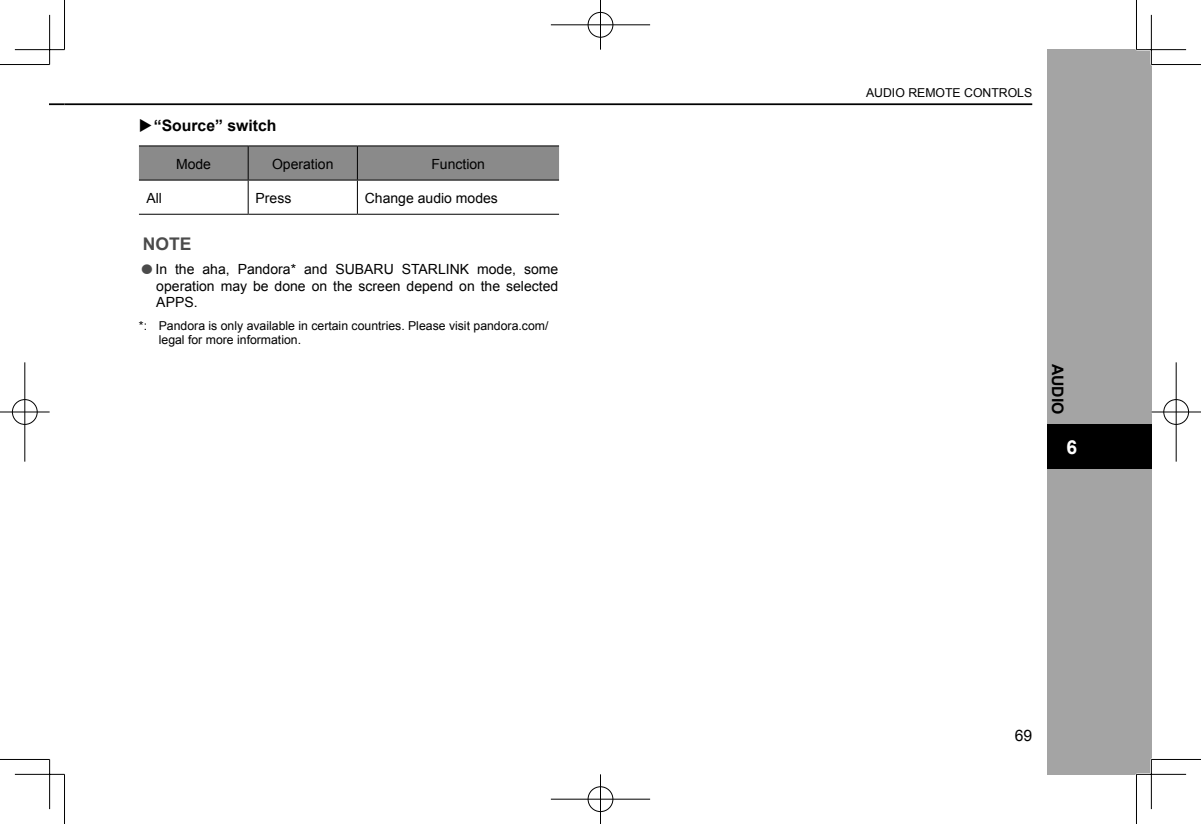
<style>
.page{position:relative;width:1201px;height:824px;background:#fff}
.page>*{position:absolute;margin:0;border:0;box-sizing:border-box;transform-origin:0 0}
.t1{font:700 19.25px "Arial";color:#fff}
.t2{font:700 17.5px "Arial";color:#4b4b4b}
.t3{font:700 15.75px "Arial";color:#000}
.t4{font:15.75px "Arial";color:#000}
.t5{font:14px/16.8px "Arial";color:#000;text-align:justify}
.t6{font:12.25px/14.7px "Arial";color:#000}
.s1{color:#4b4b4b}
</style>
<div class="page">
<svg style="left:50px;top:103px;width:14px;height:2px"></svg>
<div style="left:139px;top:146px;width:420px;height:34px;background:#8a8a8a"></div>
<hr style="left:139px;top:145px;width:109px;height:1px;background:#000">
<hr style="left:139px;top:180px;width:109px;height:1px;background:#000">
<hr style="left:248px;top:145px;width:109px;height:1px;background:#000">
<hr style="left:248px;top:146px;width:1px;height:34px;background:#000">
<hr style="left:248px;top:180px;width:109px;height:1px;background:#000">
<hr style="left:357px;top:145px;width:202px;height:1px;background:#000">
<hr style="left:357px;top:146px;width:1px;height:34px;background:#000">
<hr style="left:357px;top:180px;width:202px;height:1px;background:#000">
<hr style="left:139px;top:214px;width:109px;height:1px;background:#000">
<hr style="left:248px;top:180px;width:1px;height:34px;background:#000">
<hr style="left:248px;top:214px;width:109px;height:1px;background:#000">
<hr style="left:357px;top:180px;width:1px;height:34px;background:#000">
<hr style="left:357px;top:214px;width:202px;height:1px;background:#000">
<div style="left:1047px;top:50px;width:104px;height:724px;background:#a4a4a4"></div>
<hr style="left:64px;top:103px;width:968px;height:2px;background:#000">
<div style="left:1047px;top:424px;width:104px;height:45px;background:#000"></div>
<hr style="left:1136px;top:48px;width:50px;height:3px;background:#fff">
<hr style="left:1136px;top:773px;width:50px;height:2px;background:#fff">
<hr style="left:1150px;top:15px;width:2px;height:49px;background:#fff">
<hr style="left:1150px;top:759px;width:2px;height:50px;background:#fff">
<hr style="left:0;top:64px;width:50px;height:1px;background:#000">
<hr style="left:1151px;top:64px;width:49px;height:1px;background:#000">
<hr style="left:0;top:759px;width:50px;height:1px;background:#000">
<hr style="left:1151px;top:759px;width:49px;height:1px;background:#000">
<hr style="left:64px;top:0;width:1px;height:50px;background:#000">
<hr style="left:64px;top:774px;width:1px;height:49px;background:#000">
<hr style="left:1136px;top:0;width:1px;height:50px;background:#000">
<hr style="left:1136px;top:774px;width:1px;height:49px;background:#000">
<hr style="left:15px;top:49px;width:49px;height:1px;background:#000">
<hr style="left:1136px;top:49px;width:50px;height:1px;background:#000">
<hr style="left:15px;top:774px;width:49px;height:1px;background:#000">
<hr style="left:1136px;top:774px;width:50px;height:1px;background:#000">
<hr style="left:49px;top:15px;width:1px;height:49px;background:#000">
<hr style="left:49px;top:759px;width:1px;height:50px;background:#000">
<hr style="left:1151px;top:15px;width:1px;height:49px;background:#000">
<hr style="left:1151px;top:759px;width:1px;height:50px;background:#000">
<div style="left:587px;top:11px;width:27px;height:27px;border:2px solid #fff;border-radius:50%"></div>
<hr style="left:551px;top:24px;width:99px;height:2px;background:#fff">
<hr style="left:599px;top:0;width:2px;height:50px;background:#fff">
<div style="left:588px;top:12px;width:25px;height:25px;border:1px solid #000;border-radius:50%"></div>
<hr style="left:551px;top:25px;width:99px;height:1px;background:#000">
<hr style="left:600px;top:0;width:1px;height:50px;background:#000">
<div style="left:587px;top:785px;width:27px;height:27px;border:2px solid #fff;border-radius:50%"></div>
<hr style="left:551px;top:797px;width:99px;height:3px;background:#fff">
<hr style="left:599px;top:774px;width:2px;height:49px;background:#fff">
<div style="left:588px;top:786px;width:25px;height:25px;border:1px solid #000;border-radius:50%"></div>
<hr style="left:551px;top:798px;width:99px;height:1px;background:#000">
<hr style="left:600px;top:774px;width:1px;height:49px;background:#000">
<div style="left:11px;top:398px;width:27px;height:27px;border:2px solid #fff;border-radius:50%"></div>
<hr style="left:0;top:410px;width:50px;height:3px;background:#fff">
<hr style="left:24px;top:362px;width:2px;height:99px;background:#fff">
<div style="left:12px;top:399px;width:25px;height:25px;border:1px solid #000;border-radius:50%"></div>
<hr style="left:0;top:411px;width:50px;height:1px;background:#000">
<hr style="left:25px;top:362px;width:1px;height:99px;background:#000">
<div style="left:1162px;top:398px;width:27px;height:27px;border:2px solid #fff;border-radius:50%"></div>
<hr style="left:1151px;top:410px;width:49px;height:3px;background:#fff">
<hr style="left:1174px;top:362px;width:3px;height:99px;background:#fff">
<div style="left:1163px;top:399px;width:25px;height:25px;border:1px solid #000;border-radius:50%"></div>
<hr style="left:1151px;top:411px;width:49px;height:1px;background:#000">
<hr style="left:1175px;top:362px;width:1px;height:99px;background:#000">
<p class="t3" style="left:154px;top:114px;width:124px">“Source” switch</p>
<p class="t5" style="left:176px;top:156px;width:37px">Mode</p>
<p class="t5" style="left:272px;top:156px;width:63px">Operation</p>
<p class="t5" style="left:431px;top:156px;width:55px">Function</p>
<p class="t5" style="left:146px;top:190px;width:17px">All</p>
<p class="t5" style="left:256px;top:190px;width:37px">Press</p>
<p class="t5" style="left:365px;top:190px;width:135px">Change audio modes</p>
<p class="t2" style="left:143px;top:232px;width:50px">NOTE</p>
<p class="t5" style="left:156px;top:260px;width:403px;text-indent:-15px"><span class="s1">●</span> In the aha, Pandora* and SUBARU STARLINK mode, some operation may be done on the screen depend on the selected APPS.</p>
<p class="t6" style="left:159px;top:318px;width:391px;text-indent:-20px">*: Pandora is only available in certain countries. Please visit pandora.com/ legal for more information.</p>
<p class="t6" style="left:866px;top:85px;width:168px">AUDIO REMOTE CONTROLS</p>
<p class="t3" style="left:1068px;top:363px;width:52px;rotate:90deg">AUDIO</p>
<h1 class="t1" style="left:1066px;top:434px;width:12px">6</h1>
<p class="t4" style="left:1014px;top:725px;width:19px">69</p>
</div>
